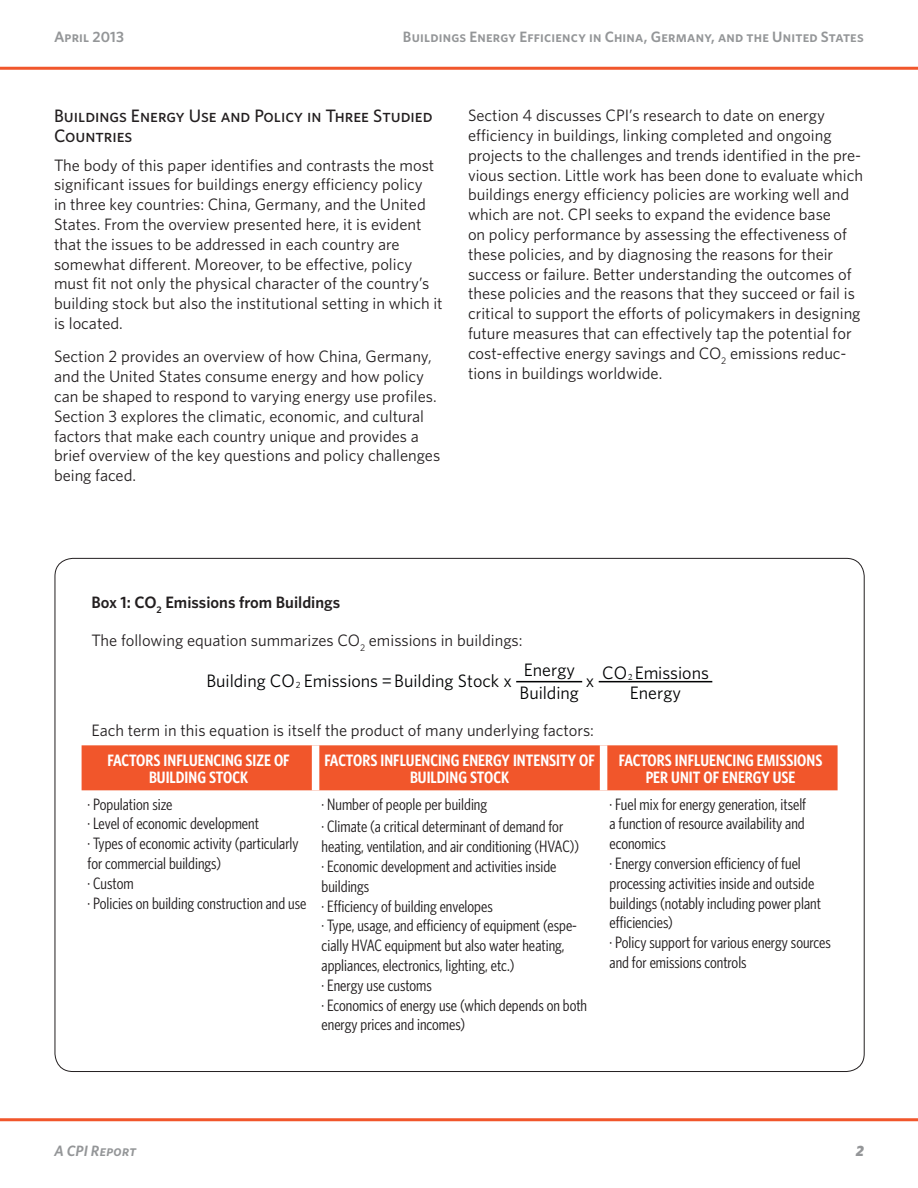
<style>
.page{position:relative;width:918px;height:1188px;background:#fff}
.page>*{position:absolute;margin:0;border:0;box-sizing:border-box;transform-origin:0 0}
.t1{font:18px "Whitney";color:#010203}
.Heading_4{font:500 18px/19.5px "Whitney";color:#231f20}
.CPI_Basic_Paragraph{font:16.5px/19.8px "Whitney";color:#231f20}
.t2{font:16.5px/19.8px "Whitney Condensed";color:#231f20}
.t3{font:600 16.5px/16.5px "Whitney Condensed";color:#fff;text-align:center}
.Box_Title{font:600 16.5px "Whitney";color:#231f20}
.t4{font:600 15px "Whitney";letter-spacing:.015em;color:#949698}
.t5{font:italic 600 15px "Whitney";letter-spacing:.01em;color:#949698}
.t6{font:italic 900 15px "Whitney";color:#949698}
.s1{font-size:9px}
.s2{font-family:"MM Times Roman";font-size:9px}
</style>
<div class="page">
<hr style="left:0;top:67px;width:918px;height:3px;background:#f1562b">
<hr style="left:0;top:1118px;width:918px;height:3px;background:#f1562b">
<hr style="left:517px;top:681px;width:64px;height:1px;background:#010203">
<hr style="left:599px;top:681px;width:113px;height:1px;background:#010203">
<div style="left:82px;top:745px;width:756px;height:45px;background:#f1562b"></div>
<div style="left:312px;top:745px;width:7px;height:45px;background:#fff"></div>
<div style="left:600px;top:745px;width:7px;height:45px;background:#fff"></div>
<p class="t4" style="left:54px;top:27px;width:72px">April 2013</p>
<p class="t4" style="left:403px;top:27px;width:463px">Buildings Energy Efficiency in China, Germany, and the United States</p>
<p class="Heading_4" style="left:54px;top:106px;width:380px">Buildings Energy Use and Policy in Three Studied<br>Countries</p>
<p class="CPI_Basic_Paragraph" style="left:54px;top:155px;width:390px">The body of this paper identifies and contrasts the most significant issues for buildings energy efficiency policy<br>in three key countries: China, Germany, and the United States. From the overview presented here, it is evident that the issues to be addressed in each country are somewhat different. Moreover, to be effective, policy must fit not only the physical character of the country’s building stock but also the institutional setting in which it is located.</p>
<p class="CPI_Basic_Paragraph" style="left:54px;top:346px;width:388px">Section 2 provides an overview of how China, Germany, and the United States consume energy and how policy can be shaped to respond to varying energy use profiles.<br>Section 3 explores the climatic, economic, and cultural factors that make each country unique and provides a brief overview of the key questions and policy challenges being faced.</p>
<p class="CPI_Basic_Paragraph" style="left:468px;top:105px;width:396px">Section 4 discusses CPI’s research to date on energy efficiency in buildings, linking completed and ongoing projects to the challenges and trends identified in the pre&shy;vious section. Little work has been done to evaluate which buildings energy efficiency policies are working well and which are not. CPI seeks to expand the evidence base<br>on policy performance by assessing the effectiveness of these policies, and by diagnosing the reasons for their success or failure. Better understanding the outcomes of these policies and the reasons that they succeed or fail is critical to support the efforts of policymakers in designing future measures that can effectively tap the potential for cost-effective energy savings and CO<sub>2</sub> emissions reduc&shy;tions in buildings worldwide.</p>
<p class="Box_Title" style="left:91px;top:591px;width:250px">Box 1: CO<sub>2</sub> Emissions from Buildings</p>
<p class="CPI_Basic_Paragraph" style="left:91px;top:630px;width:433px">The following equation summarizes CO<sub>2</sub> emissions in buildings:</p>
<p class="t1" style="left:206px;top:669px;width:307px">Building CO<span class="s1">2</span> Emissions =Building Stock x</p>
<p class="t1" style="left:524px;top:658px;width:53px">Energy</p>
<p class="t1" style="left:520px;top:680px;width:61px">Building</p>
<p class="t1" style="left:586px;top:669px;width:10px">x</p>
<p class="t1" style="left:602px;top:660px;width:108px">CO<span class="s2">2</span> Emissions</p>
<p class="t1" style="left:630px;top:680px;width:53px">Energy</p>
<p class="CPI_Basic_Paragraph" style="left:91px;top:720px;width:504px">Each term in this equation is itself the product of many underlying factors:</p>
<p class="t3" style="left:107px;top:752px;width:184px">FACTORS INFLUENCING SIZE OF<br>BUILDING STOCK</p>
<p class="t3" style="left:324px;top:752px;width:272px">FACTORS INFLUENCING ENERGY INTENSITY OF<br>BUILDING STOCK</p>
<p class="t3" style="left:619px;top:752px;width:205px">FACTORS INFLUENCING EMISSIONS<br>PER UNIT OF ENERGY USE</p>
<p class="t2" style="left:88px;top:793px;width:220px">∙ Population size<br>∙ Level of economic development<br>∙ Types of economic activity (particularly for commercial buildings)<br>∙ Custom<br>∙ Policies on building construction and use</p>
<p class="t2" style="left:322px;top:792px;width:243px;line-height:22.8px">∙ Number of people per building<br>∙ Climate (a critical determinant of demand for</p>
<p class="t2" style="left:610px;top:793px;width:223px">∙ Fuel mix for energy generation, itself<br>a function of resource availability and economics<br>∙ Energy conversion efficiency of fuel processing activities inside and outside buildings (notably including power plant efficiencies)<br>∙ Policy support for various energy sources and for emissions controls</p>
<p class="t2" style="left:322px;top:836px;width:267px">heating, ventilation, and air conditioning (HVAC))<br>∙ Economic development and activities inside buildings<br>∙ Efficiency of building envelopes<br>∙ Type, usage, and efficiency of equipment (espe&shy;cially HVAC equipment but also water heating, appliances, electronics, lighting, etc.)<br>∙ Energy use customs<br>∙ Economics of energy use (which depends on both energy prices and incomes)</p>
<p class="t5" style="left:54px;top:1141px;width:84px">A CPI Report</p>
<p class="t6" style="left:856px;top:1141px;width:10px">2</p>
</div>
